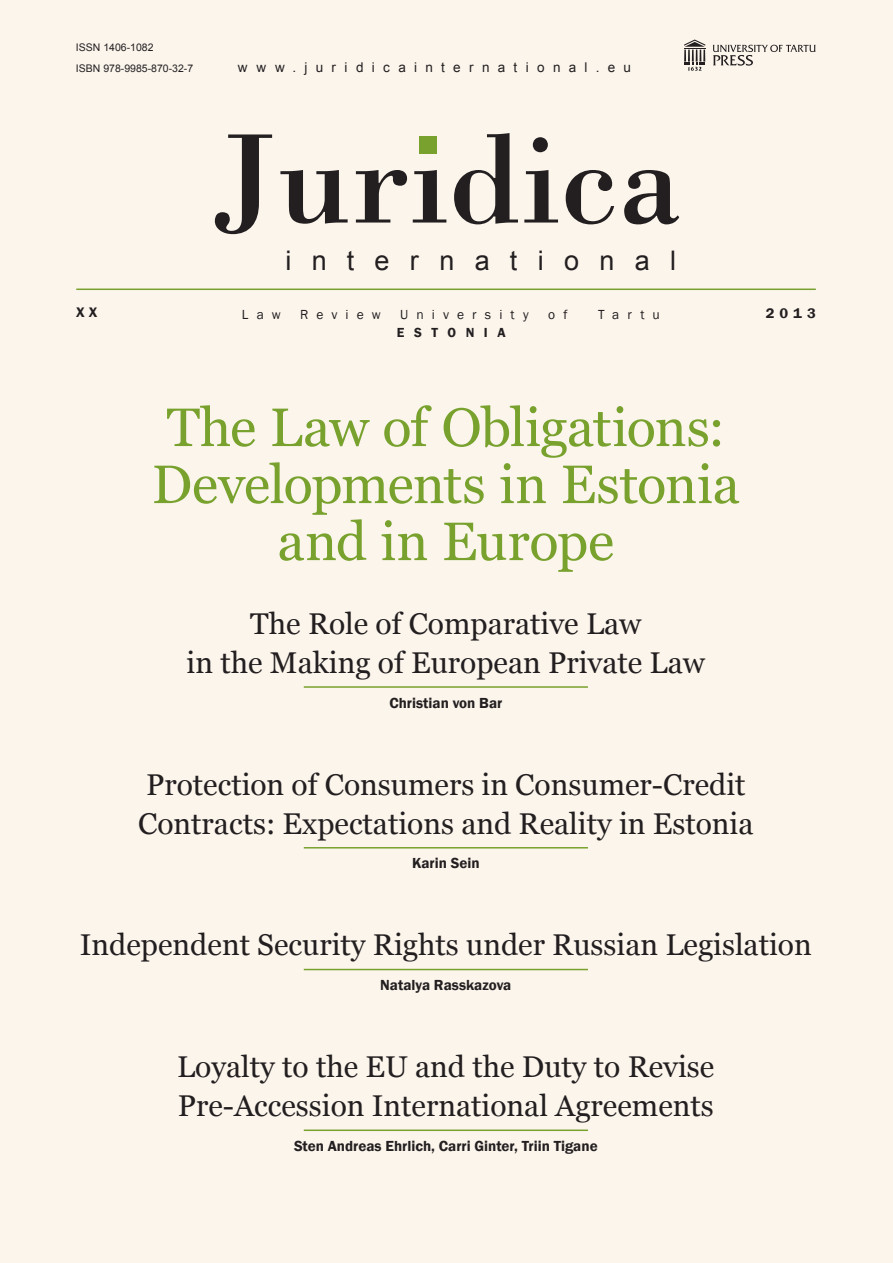
<style>
.page{position:relative;width:893px;height:1263px;background:#fbf5ec}
.page>*{position:absolute;margin:0;border:0;box-sizing:border-box;transform-origin:0 0}
.t1{font:54px/57px "Georgia";letter-spacing:-.015em;color:#78a22d;text-align:center}
.t2{font:30px/39px "Georgia";color:#231f20}
.t3{font:27px "Arial";letter-spacing:.75em;color:#231f20}
.t4{font:600 15px "Franklin Gothic";color:#231f20}
.t5{font:600 14.25px "Franklin Gothic";color:#231f20;scale:1.05 1}
.t6{font:600 14.25px "Franklin Gothic";color:#231f20}
.t7{font:13.5px "Arial";letter-spacing:.615em;color:#231f20}
.t8{font:13.5px "Franklin Gothic";letter-spacing:.6em;color:#231f20}
.t9{font:600 13.5px "Franklin Gothic";letter-spacing:.705em;color:#231f20}
.t10{font:10.5px/21px "Arial";color:#231f20}
</style>
<div class="page">
<svg style="left:215px;top:133px;width:464px;height:101px"></svg>
<div style="left:419px;top:136px;width:18px;height:18px;background:#78a22d"></div>
<hr style="left:76px;top:289px;width:740px;height:1px;background:#78a22d">
<svg style="left:684px;top:40px;width:21px;height:31px"></svg>
<svg style="left:713px;top:45px;width:103px;height:21px"></svg>
<hr style="left:304px;top:686px;width:284px;height:2px;background:#78a22d">
<hr style="left:304px;top:847px;width:284px;height:1px;background:#78a22d">
<hr style="left:304px;top:969px;width:284px;height:1px;background:#78a22d">
<hr style="left:304px;top:1129px;width:284px;height:2px;background:#78a22d">
<p class="t10" style="left:76px;top:37px;width:119px">ISSN 1406-1082<br>ISBN 978-9985-870-32-7</p>
<p class="t7" style="left:238px;top:58px;width:395px">www.juridicainternational.eu</p>
<p class="t3" style="left:285px;top:243px;width:392px">international</p>
<p class="t6" style="left:76px;top:303px;width:22px">X X</p>
<p class="t8" style="left:242px;top:306px;width:40px">Law</p>
<p class="t8" style="left:300px;top:306px;width:82px">Review</p>
<p class="t8" style="left:400px;top:306px;width:130px">University</p>
<p class="t8" style="left:548px;top:306px;width:21px">o f</p>
<p class="t8" style="left:598px;top:306px;width:63px">Tartu</p>
<p class="t5" style="left:766px;top:305px;width:49px">2013</p>
<p class="t9" style="left:397px;top:324px;width:110px">Estonia</p>
<h1 class="t1" style="left:152px;top:400px;width:590px">The Law of Obligations:<br>Developments in Estonia and in Europe</h1>
<p class="t2" style="left:187px;top:605px;width:520px;text-align:center">The Role of Comparative Law<br>in the Making of European Private Law</p>
<p class="t4" style="left:389px;top:693px;width:115px">Christian von Bar</p>
<p class="t2" style="left:138px;top:765px;width:617px">Protection of Consumers in Consumer-Credit<br>Contracts: Expectations and Reality in Estonia</p>
<p class="t4" style="left:412px;top:854px;width:69px">Karin Sein</p>
<p class="t2" style="left:80px;top:926px;width:733px">Independent Security Rights under Russian Legislation</p>
<p class="t4" style="left:380px;top:976px;width:133px">Natalya Rasskazova</p>
<p class="t2" style="left:177px;top:1048px;width:539px">Loyalty to the EU and the Duty to Revise<br>Pre-Accession International Agreements</p>
<p class="t4" style="left:294px;top:1137px;width:305px">Sten Andreas Ehrlich, Carri Ginter, Triin Tigane</p>
</div>
